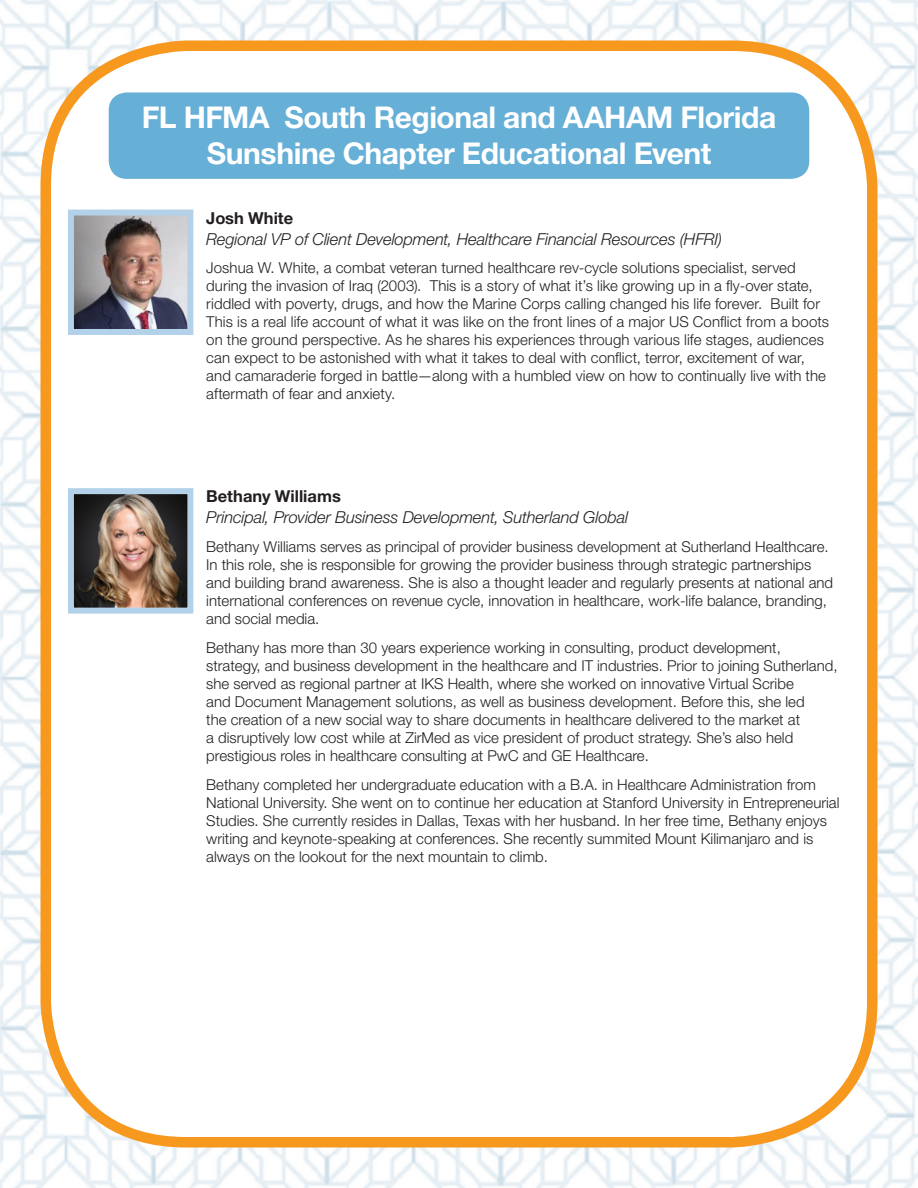
<style>
.page{position:relative;width:918px;height:1188px;background:#fff}
.page>*{position:absolute;margin:0;border:0;box-sizing:border-box;transform-origin:0 0}
.t1{font:700 30px/36px "Helvetica Neue LT Std";letter-spacing:-.015em;color:#fff;text-align:center}
.t2{font:italic 300 16.5px/21px "Helvetica Neue LT Std";letter-spacing:-.01em;color:#231f20}
.t3{font:300 15px/18px "Helvetica Neue LT Std";color:#231f20}
.s1{font-weight:700;font-style:normal}
</style>
<div class="page">
<img style="left:0;top:0;width:918px;height:1188px">
<div style="left:46px;top:46px;width:826px;height:1096px;background:#fff;border-radius:140px"></div>
<div style="left:40px;top:40px;width:837px;height:1108px;border:10px solid #f7981f;border-radius:140px"></div>
<img style="left:75px;top:217px;width:111px;height:111px">
<div style="left:68px;top:210px;width:125px;height:125px;border:6px solid #b3d2e9"></div>
<img style="left:75px;top:495px;width:111px;height:112px">
<div style="left:68px;top:488px;width:125px;height:126px;border:6px solid #b3d2e9"></div>
<div style="left:109px;top:92px;width:700px;height:87px;background:#66afd7;border-radius:18px"></div>
<p class="t1" style="left:142px;top:98px;width:636px">FL HFMA South Regional and AAHAM Florida<br>Sunshine Chapter Educational Event</p>
<p class="t2" style="left:206px;top:207px;width:517px"><span class="s1">Josh White<br></span>Regional VP of Client Development, Healthcare Financial Resources (HFRI)</p>
<p class="t3" style="left:206px;top:259px;width:624px">Joshua W. White, a combat veteran turned healthcare rev-cycle solutions specialist, served during the invasion of Iraq (2003). This is a story of what it’s like growing up in a fly-over state, riddled with poverty, drugs, and how the Marine Corps calling changed his life forever. Built for This is a real life account of what it was like on the front lines of a major US Conflict from a boots on the ground perspective. As he shares his experiences through various life stages, audiences can expect to be astonished with what it takes to deal with conflict, terror, excitement of war, and camaraderie forged in battle—along with a humbled view on how to continually live with the aftermath of fear and anxiety.</p>
<p class="t2" style="left:206px;top:486px;width:424px"><span class="s1">Bethany Williams<br></span>Principal, Provider Business Development, Sutherland Global</p>
<p class="t3" style="left:206px;top:537px;width:628px">Bethany Williams serves as principal of provider business development at Sutherland Healthcare.<br>In this role, she is responsible for growing the provider business through strategic partnerships and building brand awareness. She is also a thought leader and regularly presents at national and international conferences on revenue cycle, innovation in healthcare, work-life balance, branding, and social media.</p>
<p class="t3" style="left:206px;top:638px;width:633px">Bethany has more than 30 years experience working in consulting, product development, strategy, and business development in the healthcare and IT industries. Prior to joining Sutherland, she served as regional partner at IKS Health, where she worked on innovative Virtual Scribe<br>and Document Management solutions, as well as business development. Before this, she led<br>the creation of a new social way to share documents in healthcare delivered to the market at<br>a disruptively low cost while at ZirMed as vice president of product strategy. She’s also held prestigious roles in healthcare consulting at PwC and GE Healthcare.</p>
<p class="t3" style="left:206px;top:775px;width:635px">Bethany completed her undergraduate education with a B.A. in Healthcare Administration from National University. She went on to continue her education at Stanford University in Entrepreneurial Studies. She currently resides in Dallas, Texas with her husband. In her free time, Bethany enjoys writing and keynote-speaking at conferences. She recently summited Mount Kilimanjaro and is always on the lookout for the next mountain to climb.</p>
</div>
